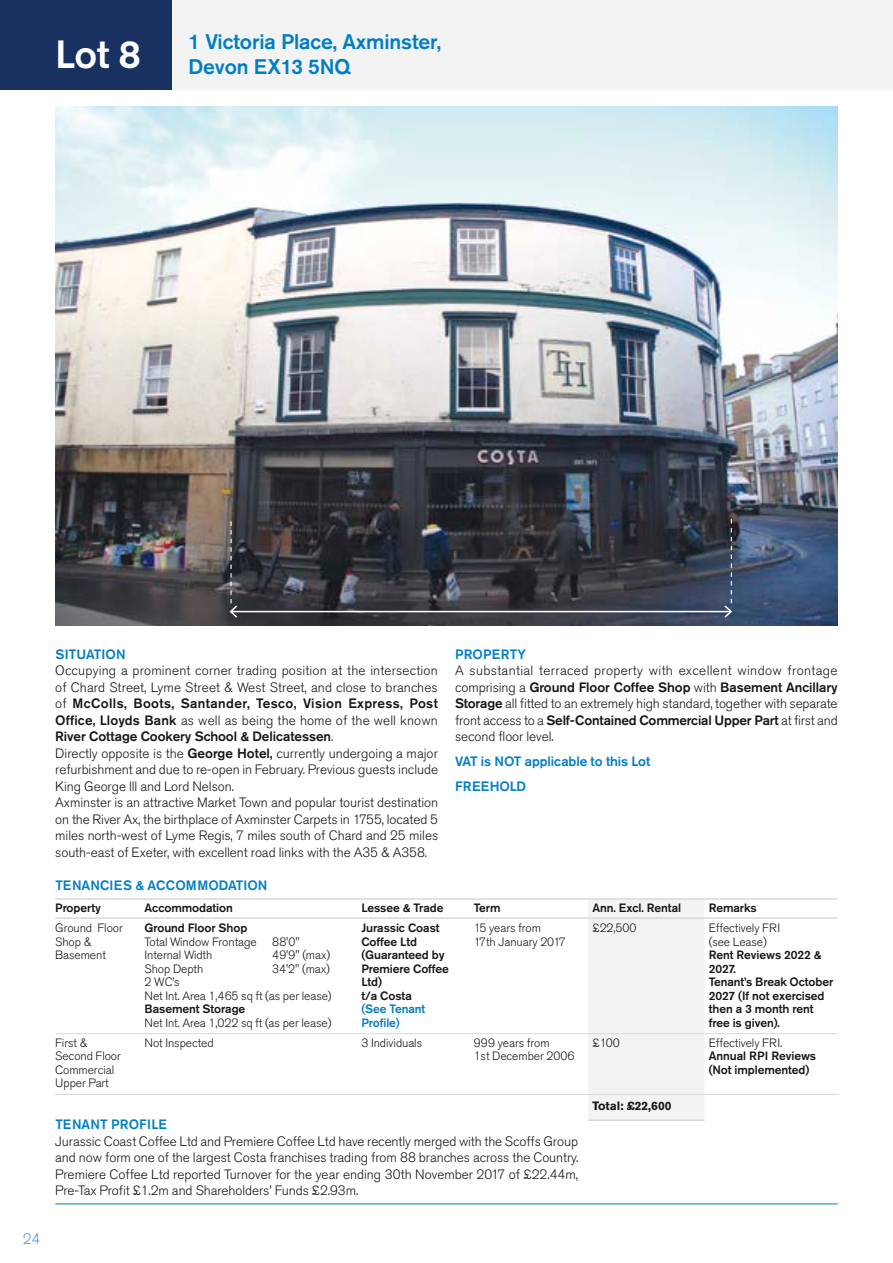
<style>
.page{position:relative;width:893px;height:1263px;background:#fff}
.page>*{position:absolute;margin:0;border:0;box-sizing:border-box;transform-origin:0 0}
.t1{font:500 21px/25.2px "Akzidenz Grotesk Pro";letter-spacing:-.005em;color:#007ec3}
.t2{font:300 15px "Akzidenz Grotesk Pro";color:#5795d0}
.t3{font:300 13.5px/16.5px "Akzidenz Grotesk Pro";letter-spacing:-.005em;color:#171715;text-align:justify}
.t4{font:500 13.5px/24.8px "Akzidenz Grotesk Pro";letter-spacing:.005em;color:#007ec3}
.t5{font:500 13.5px "Akzidenz Grotesk Pro";letter-spacing:.025em;color:#007ec3}
.t6{font:300 12px/13.5px "Akzidenz Grotesk Pro";letter-spacing:-.005em;color:#171715}
.t7{font:500 12px/13.5px "Akzidenz Grotesk Pro";letter-spacing:-.005em;color:#171715}
.t8{font:500 12px/13.5px "Akzidenz Grotesk Pro";letter-spacing:-.005em;color:#007ec3}
.t9{font:700 12px "Akzidenz Grotesk Pro";letter-spacing:-.005em;color:#171715}
.s1{font-weight:500}
</style>
<div class="page">
<div style="left:0;top:0;width:893px;height:89px;background:#f3f3f3"></div>
<hr style="left:892px;top:1129px;width:1px;height:134px;background:#f3f3f3">
<div style="left:0;top:0;width:171px;height:89px;background:#183161"></div>
<hr style="left:55px;top:1203px;width:783px;height:1px;background:#007ec3">
<img style="left:55px;top:106px;width:783px;height:520px">
<div style="left:588px;top:900px;width:116px;height:219px;background:#f3f3f3"></div>
<hr style="left:55px;top:1033px;width:85px;height:1px;background:#d9d9da">
<hr style="left:140px;top:1033px;width:217px;height:1px;background:#d9d9da">
<hr style="left:357px;top:1033px;width:112px;height:1px;background:#d9d9da">
<hr style="left:469px;top:1033px;width:119px;height:1px;background:#d9d9da">
<hr style="left:588px;top:1033px;width:116px;height:1px;background:#d9d9da">
<hr style="left:704px;top:1033px;width:134px;height:1px;background:#d9d9da">
<hr style="left:140px;top:898px;width:217px;height:2px;background:#d9d9da">
<hr style="left:357px;top:898px;width:112px;height:2px;background:#d9d9da">
<hr style="left:140px;top:917px;width:217px;height:2px;background:#d9d9da">
<hr style="left:357px;top:917px;width:112px;height:2px;background:#d9d9da">
<hr style="left:55px;top:1094px;width:85px;height:1px;background:#d9d9da">
<hr style="left:140px;top:1094px;width:217px;height:1px;background:#d9d9da">
<hr style="left:55px;top:898px;width:85px;height:2px;background:#d9d9da">
<hr style="left:469px;top:898px;width:119px;height:2px;background:#d9d9da">
<hr style="left:588px;top:898px;width:116px;height:2px;background:#d9d9da">
<hr style="left:704px;top:898px;width:134px;height:2px;background:#d9d9da">
<hr style="left:55px;top:917px;width:85px;height:2px;background:#d9d9da">
<hr style="left:469px;top:917px;width:119px;height:2px;background:#d9d9da">
<hr style="left:588px;top:917px;width:116px;height:2px;background:#d9d9da">
<hr style="left:704px;top:917px;width:134px;height:2px;background:#d9d9da">
<hr style="left:588px;top:1119px;width:116px;height:2px;background:#d9d9da">
<hr style="left:357px;top:1094px;width:112px;height:1px;background:#d9d9da">
<hr style="left:469px;top:1094px;width:119px;height:1px;background:#d9d9da">
<hr style="left:588px;top:1094px;width:116px;height:1px;background:#d9d9da">
<hr style="left:704px;top:1094px;width:134px;height:1px;background:#d9d9da">
<hr style="left:231px;top:611px;width:500px;height:1px;background:#fff">
<svg style="left:229px;top:522px;width:10px;height:97px"></svg>
<svg style="left:723px;top:519px;width:10px;height:100px"></svg>
<h1 class="t1" style="left:55px;top:29px;width:387px;text-indent:133px">1 Victoria Place, Axminster,<br><sup>Lot</sup> <sup>8</sup> Devon EX13 5NQ</h1>
<p class="t2" style="left:23px;top:1229px;width:19px">24</p>
<p class="t4" style="left:55px;top:642px;width:72px">SITUATION</p>
<p class="t3" style="left:55px;top:662px;width:384px;text-align:left">Occupying a prominent corner trading position at the intersection of Chard Street, Lyme Street &amp; West Street, and close to branches of <span class="s1">McColls, Boots, Santander, Tesco, Vision Express, Post Office, Lloyds Bank</span> as well as being the home of the well known <span class="s1">River Cottage Cookery School &amp; Delicatessen</span>.<br>Directly opposite is the <span class="s1">George Hotel,</span> currently undergoing a major refurbishment and due to re-open in February. Previous guests include King George lll and Lord Nelson.<br>Axminster is an attractive Market Town and popular tourist destination on the River Ax, the birthplace of Axminster Carpets in 1755, located 5 miles north-west of Lyme Regis, 7 miles south of Chard and 25 miles south-east of Exeter, with excellent road links with the A35 &amp; A358.</p>
<p class="t5" style="left:455px;top:645px;width:72px">PROPERTY</p>
<p class="t3" style="left:455px;top:662px;width:384px">A substantial terraced property with excellent window frontage comprising a <span class="s1">Ground Floor Coffee Shop</span> with <span class="s1">Basement Ancillary Storage</span> all fitted to an extremely high standard, together with separate front access to a <span class="s1">Self-Contained Commercial Upper Part</span> at first and second floor level.</p>
<p class="t4" style="left:455px;top:749px;width:197px">VAT is NOT applicable to this Lot<br>FREEHOLD</p>
<p class="t4" style="left:55px;top:873px;width:214px">TENANCIES &amp; ACCOMMODATION</p>
<p class="t7" style="left:55px;top:901px;width:47px">Property</p>
<p class="t7" style="left:145px;top:901px;width:90px">Accommodation</p>
<p class="t7" style="left:361px;top:901px;width:84px">Lessee &amp; Trade</p>
<p class="t7" style="left:474px;top:901px;width:28px">Term</p>
<p class="t7" style="left:592px;top:901px;width:90px">Ann. Excl. Rental</p>
<p class="t7" style="left:709px;top:901px;width:50px">Remarks</p>
<p class="t6" style="left:55px;top:921px;width:69px">Ground Floor<br>Shop &amp;<br>Basement</p>
<p class="t7" style="left:145px;top:921px;width:104px">Ground Floor Shop</p>
<p class="t7" style="left:361px;top:921px;width:89px">Jurassic Coast<br>Coffee Ltd (Guaranteed by<br>Premiere Coffee<br>Ltd)<br>t/a Costa</p>
<p class="t8" style="left:361px;top:1002px;width:65px">(See Tenant<br>Profile)</p>
<p class="t6" style="left:474px;top:921px;width:94px">15 years from<br>17th January 2017</p>
<p class="t6" style="left:592px;top:921px;width:45px">£22,500</p>
<p class="t6" style="left:709px;top:921px;width:73px">Effectively FRI (see Lease)</p>
<p class="t7" style="left:709px;top:948px;width:126px">Rent Reviews 2022 &amp;<br>2027.<br>Tenant’s Break October<br>2027 (If not exercised then a 3 month rent free is given).</p>
<p class="t6" style="left:145px;top:935px;width:114px">Total Window Frontage</p>
<p class="t6" style="left:272px;top:935px;width:29px">88'0"</p>
<p class="t6" style="left:145px;top:948px;width:69px">Internal Width</p>
<p class="t6" style="left:272px;top:948px;width:60px">49'9" (max)</p>
<p class="t6" style="left:145px;top:962px;width:60px">Shop Depth</p>
<p class="t6" style="left:272px;top:962px;width:59px">34'2" (max)</p>
<p class="t6" style="left:145px;top:975px;width:189px">2 WC’s<br>Net Int. Area 1,465 sq ft (as per lease)</p>
<p class="t7" style="left:145px;top:1002px;width:102px">Basement Storage</p>
<p class="t6" style="left:145px;top:1016px;width:188px">Net Int. Area 1,022 sq ft (as per lease)</p>
<p class="t6" style="left:55px;top:1036px;width:67px">First &amp;<br>Second Floor<br>Commercial<br>Upper Part</p>
<p class="t6" style="left:145px;top:1036px;width:71px">Not Inspected</p>
<p class="t6" style="left:361px;top:1036px;width:62px">3 Individuals</p>
<p class="t6" style="left:474px;top:1036px;width:102px">999 years from<br>1st December 2006</p>
<p class="t6" style="left:592px;top:1036px;width:29px">£100</p>
<p class="t6" style="left:709px;top:1036px;width:75px">Effectively FRI.</p>
<p class="t7" style="left:709px;top:1049px;width:109px">Annual RPI Reviews (Not implemented)</p>
<p class="t4" style="left:55px;top:1112px;width:113px">TENANT PROFILE</p>
<p class="t3" style="left:55px;top:1133px;width:525px">Jurassic Coast Coffee Ltd and Premiere Coffee Ltd have recently merged with the Scoffs Group and now form one of the largest Costa franchises trading from 88 branches across the Country.<br>Premiere Coffee Ltd reported Turnover for the year ending 30th November 2017 of £22.44m, Pre-Tax Profit £1.2m and Shareholders’ Funds £2.93m.</p>
<p class="t9" style="left:592px;top:1098px;width:80px">Total: £22,600</p>
</div>
